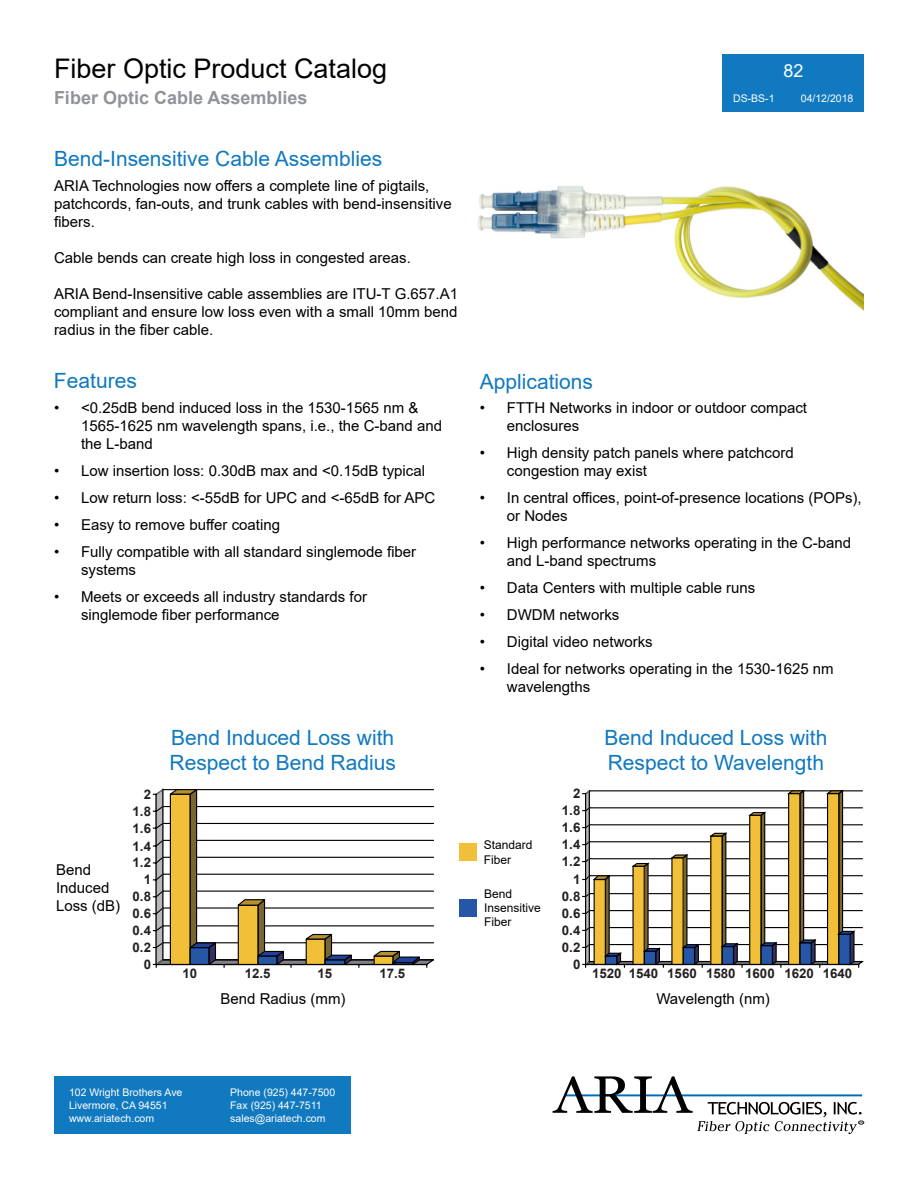
<style>
.page{position:relative;width:918px;height:1188px;background:#fff}
.page>*{position:absolute;margin:0;border:0;box-sizing:border-box;transform-origin:0 0}
.t1{font:27px "Arial";color:#000}
.t2{font:21px/25.2px "Arial";color:#1079bf}
.t3{font:700 18px "Arial";color:#909399}
.t4{font:18px "Arial";color:#fff}
.t5{font:15px/18px "Arial";color:#000}
.t6{font:700 13.2px "Arial";color:#241f21}
.t7{font:12px/14.4px "Arial";color:#000}
.t8{font:10.5px/12.6px "Arial";color:#fff}
</style>
<div class="page">
<svg style="left:553px;top:1076px;width:311px;height:58px"></svg>
<div style="left:54px;top:1076px;width:297px;height:58px;background:#1079bf"></div>
<div style="left:723px;top:54px;width:141px;height:58px;background:#1079bf"></div>
<img style="left:478px;top:185px;width:386px;height:126px">
<svg style="left:153px;top:788px;width:281px;height:179px"></svg>
<hr style="left:162px;top:789px;width:1px;height:170px;background:#000">
<div style="left:459px;top:843px;width:18px;height:18px;background:#f2bf38"></div>
<div style="left:459px;top:899px;width:18px;height:18px;background:#2657a6"></div>
<svg style="left:584px;top:790px;width:279px;height:177px"></svg>
<hr style="left:589px;top:791px;width:1px;height:171px;background:#000">
<h1 class="t1" style="left:54px;top:50px;width:335px">Fiber Optic Product Catalog</h1>
<p class="t3" style="left:54px;top:85px;width:255px">Fiber Optic Cable Assemblies</p>
<p class="t8" style="left:733px;top:92px;width:43px">DS-BS-1</p>
<p class="t8" style="left:801px;top:92px;width:54px">04/12/2018</p>
<p class="t4" style="left:783px;top:58px;width:22px">82</p>
<h2 class="t2" style="left:54px;top:146px;width:329px">Bend-Insensitive Cable Assemblies</h2>
<p class="t5" style="left:54px;top:176px;width:399px">ARIA Technologies now offers a complete line of pigtails, patchcords, fan-outs, and trunk cables with bend-insensitive fibers.</p>
<p class="t5" style="left:54px;top:248px;width:358px">Cable bends can create high loss in congested areas.</p>
<p class="t5" style="left:54px;top:284px;width:406px;text-align:justify">ARIA Bend-Insensitive cable assemblies are ITU-T G.657.A1 compliant and ensure low loss even with a small 10mm bend radius in the fiber cable.</p>
<h2 class="t2" style="left:54px;top:368px;width:84px">Features</h2>
<h2 class="t2" style="left:480px;top:369px;width:115px">Applications</h2>
<p class="t5" style="left:81px;top:399px;width:363px;text-indent:-27px">• &lt;0.25dB bend induced loss in the 1530-1565 nm &amp;<br>1565-1625 nm wavelength spans, i.e., the C-band and the L-band</p>
<p class="t5" style="left:54px;top:462px;width:372px">• Low insertion loss: 0.30dB max and &lt;0.15dB typical</p>
<p class="t5" style="left:54px;top:489px;width:383px">• Low return loss: &lt;-55dB for UPC and &lt;-65dB for APC</p>
<p class="t5" style="left:54px;top:516px;width:227px">• Easy to remove buffer coating</p>
<p class="t5" style="left:81px;top:543px;width:337px;text-indent:-27px">• Fully compatible with all standard singlemode fiber systems</p>
<p class="t5" style="left:81px;top:588px;width:287px;text-indent:-27px">• Meets or exceeds all industry standards for singlemode fiber performance</p>
<p class="t5" style="left:507px;top:399px;width:302px;text-indent:-27px">• FTTH Networks in indoor or outdoor compact enclosures</p>
<p class="t5" style="left:507px;top:444px;width:288px;text-indent:-27px">• High density patch panels where patchcord congestion may exist</p>
<p class="t5" style="left:507px;top:489px;width:356px;text-indent:-27px">• In central offices, point-of-presence locations (POPs), or Nodes</p>
<p class="t5" style="left:507px;top:534px;width:346px;text-indent:-27px">• High performance networks operating in the C-band and L-band spectrums</p>
<p class="t5" style="left:480px;top:579px;width:277px">• Data Centers with multiple cable runs</p>
<p class="t5" style="left:480px;top:606px;width:141px">• DWDM networks</p>
<p class="t5" style="left:480px;top:633px;width:174px">• Digital video networks</p>
<p class="t5" style="left:507px;top:660px;width:328px;text-indent:-27px">• Ideal for networks operating in the 1530-1625 nm wavelengths</p>
<p class="t5" style="left:56px;top:860px;width:66px">Bend<br>Induced<br>Loss (dB)</p>
<p class="t6" style="left:144px;top:785px;width:9px">2</p>
<p class="t6" style="left:133px;top:802px;width:20px">1.8</p>
<p class="t6" style="left:133px;top:819px;width:20px">1.6</p>
<p class="t6" style="left:133px;top:837px;width:20px">1.4</p>
<p class="t6" style="left:133px;top:853px;width:20px">1.2</p>
<p class="t6" style="left:144px;top:870px;width:9px">1</p>
<p class="t6" style="left:133px;top:887px;width:20px">0.8</p>
<p class="t6" style="left:133px;top:904px;width:20px">0.6</p>
<p class="t6" style="left:133px;top:921px;width:20px">0.4</p>
<p class="t6" style="left:133px;top:938px;width:20px">0.2</p>
<p class="t6" style="left:144px;top:955px;width:9px">0</p>
<h2 class="t2" style="left:170px;top:725px;width:228px">Bend Induced Loss with<br>Respect to Bend Radius</h2>
<h2 class="t2" style="left:605px;top:725px;width:224px">Bend Induced Loss with<br>Respect to Wavelength</h2>
<p class="t6" style="left:573px;top:784px;width:9px">2</p>
<p class="t6" style="left:562px;top:801px;width:20px">1.8</p>
<p class="t6" style="left:183px;top:964px;width:16px">10</p>
<p class="t6" style="left:245px;top:964px;width:27px">12.5</p>
<p class="t6" style="left:317px;top:964px;width:16px">15</p>
<p class="t6" style="left:380px;top:964px;width:27px">17.5</p>
<p class="t5" style="left:221px;top:989px;width:127px">Bend Radius (mm)</p>
<p class="t7" style="left:484px;top:838px;width:50px">Standard<br>Fiber</p>
<p class="t7" style="left:484px;top:886px;width:58px">Bend<br>Insensitive<br>Fiber</p>
<p class="t6" style="left:562px;top:818px;width:20px">1.6</p>
<p class="t6" style="left:562px;top:835px;width:20px">1.4</p>
<p class="t6" style="left:562px;top:852px;width:20px">1.2</p>
<p class="t6" style="left:573px;top:870px;width:9px">1</p>
<p class="t6" style="left:562px;top:887px;width:20px">0.8</p>
<p class="t6" style="left:562px;top:904px;width:20px">0.6</p>
<p class="t6" style="left:562px;top:921px;width:20px">0.4</p>
<p class="t6" style="left:562px;top:938px;width:20px">0.2</p>
<p class="t6" style="left:573px;top:955px;width:9px">0</p>
<p class="t6" style="left:592px;top:964px;width:262px">1520 1540 1560 1580 1600 1620 1640</p>
<p class="t5" style="left:656px;top:989px;width:115px">Wavelength (nm)</p>
<p class="t8" style="left:69px;top:1086px;width:115px">102 Wright Brothers Ave<br>Livermore, CA 94551 www.ariatech.com</p>
<p class="t8" style="left:230px;top:1086px;width:107px">Phone (925) 447-7500<br>Fax (925) 447-7511 sales@ariatech.com</p>
</div>
